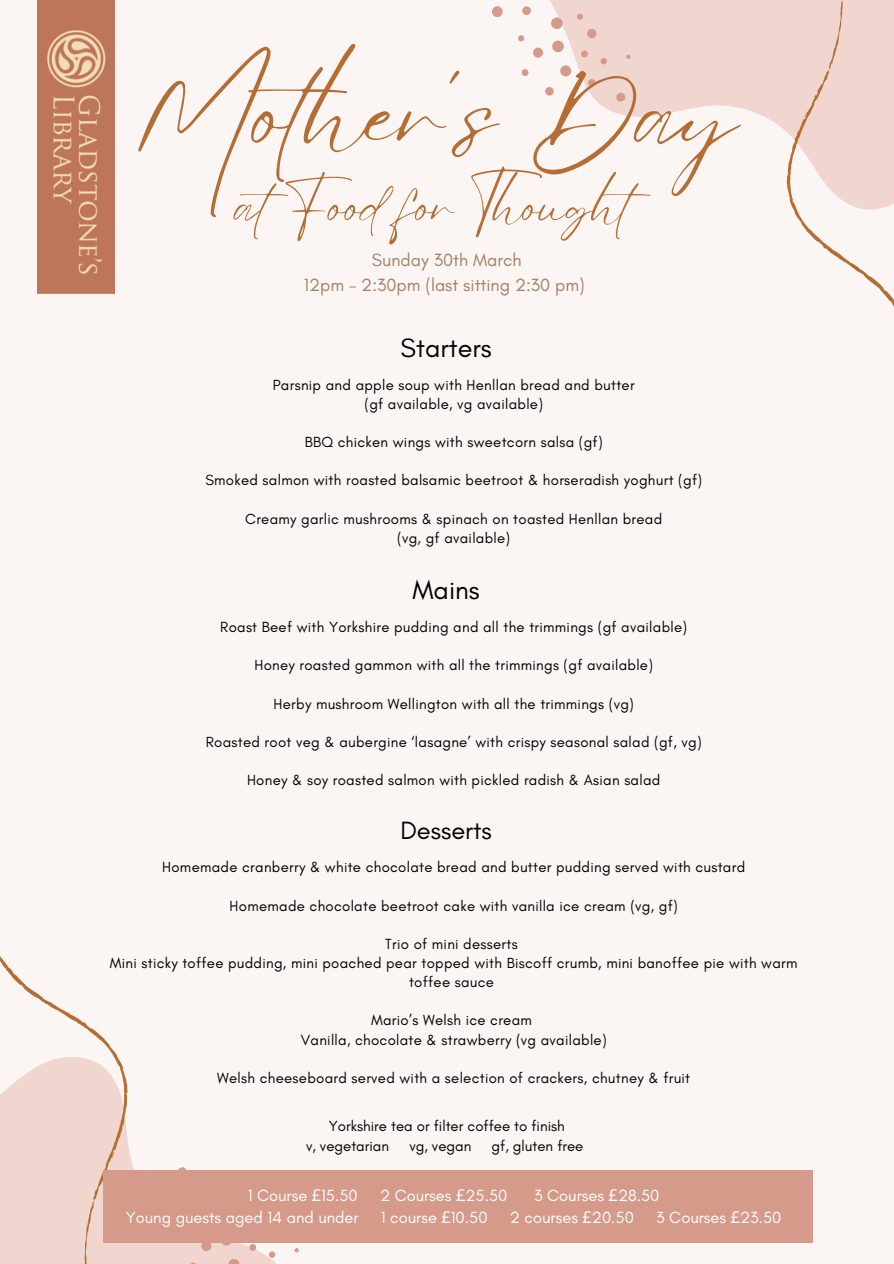
<style>
.page{position:relative;width:894px;height:1264px;background:#fff}
.page>*{position:absolute;margin:0;border:0;box-sizing:border-box;transform-origin:0 0}
.t1{font:102.45px "Eyesome Script";color:#b46e33}
.t2{font:49.95px "Eyesome Script";color:#b46e33}
.t3{font:27px "Glacial Indifference";color:#000}
.t4{font:25.5px "Glacial Indifference";color:#000}
.t5{font:18px/24.8px "Glacial Indifference";color:#a38165;text-align:center}
.t6{font:16.5px "Glacial Indifference";color:#fff}
.t7{font:15px/19.2px "Glacial Indifference";letter-spacing:.02em;color:#000;text-align:center}
.t8{font:15px "Glacial Indifference";color:#000}
.s1{font-family:"Noto Sans"}
</style>
<div class="page">
<div style="left:0;top:0;width:893px;height:1263px;background:#fbf5f4"></div>
<svg style="left:227px;top:1242px;width:182px;height:21px"></svg>
<svg style="left:0;top:956px;width:227px;height:307px"></svg>
<svg style="left:120px;top:1116px;width:5px;height:4px"></svg>
<svg style="left:91px;top:1199px;width:5px;height:5px"></svg>
<svg style="left:122px;top:1104px;width:5px;height:5px"></svg>
<div style="left:201px;top:1240px;width:10px;height:11px;background:#d59a8a;border-radius:5px"></div>
<svg style="left:219px;top:1242px;width:14px;height:5px"></svg>
<svg style="left:173px;top:1166px;width:14px;height:3px"></svg>
<svg style="left:189px;top:1261px;width:8px;height:2px"></svg>
<svg style="left:268px;top:1250px;width:8px;height:8px"></svg>
<svg style="left:226px;top:1256px;width:16px;height:7px"></svg>
<svg style="left:248px;top:1243px;width:9px;height:8px"></svg>
<svg style="left:294px;top:1247px;width:5px;height:5px"></svg>
<svg style="left:528px;top:0;width:173px;height:117px;fill:#f1d5cf"></svg>
<svg style="left:701px;top:0;width:192px;height:305px;fill:#f1d5cf"></svg>
<svg style="left:791px;top:147px;width:5px;height:4px"></svg>
<svg style="left:827px;top:67px;width:4px;height:4px"></svg>
<svg style="left:788px;top:159px;width:5px;height:4px"></svg>
<svg style="left:532px;top:47px;width:11px;height:11px"></svg>
<svg style="left:549px;top:16px;width:15px;height:14px"></svg>
<div style="left:522px;top:6px;width:8px;height:9px;background:#d59a8a;border-radius:50%"></div>
<svg style="left:518px;top:35px;width:7px;height:7px"></svg>
<svg style="left:550px;top:39px;width:15px;height:15px"></svg>
<svg style="left:492px;top:6px;width:11px;height:11px"></svg>
<svg style="left:521px;top:68px;width:8px;height:9px"></svg>
<svg style="left:544px;top:86px;width:10px;height:11px"></svg>
<svg style="left:599px;top:57px;width:8px;height:8px"></svg>
<svg style="left:587px;top:78px;width:9px;height:9px"></svg>
<svg style="left:558px;top:63px;width:15px;height:16px"></svg>
<svg style="left:585px;top:28px;width:12px;height:11px"></svg>
<svg style="left:576px;top:13px;width:7px;height:7px"></svg>
<svg style="left:580px;top:50px;width:8px;height:8px"></svg>
<svg style="left:625px;top:54px;width:6px;height:6px"></svg>
<svg style="left:625px;top:77px;width:3px;height:4px"></svg>
<svg style="left:615px;top:92px;width:11px;height:11px"></svg>
<img style="left:38px;top:1px;width:76px;height:292px">
<div style="left:103px;top:1169px;width:709px;height:73px;background:#d59a8a"></div>
<p class="t1" style="left:133px;top:46px;width:606px">Mother’s Day</p>
<h1 class="t5" style="left:304px;top:247px;width:282px">Sunday 30th March<br>12pm - 2:30pm (last sitting 2:30 pm)</h1>
<p class="t2" style="left:235px;top:173px;width:436px">atFood for Thought</p>
<p class="t3" style="left:400px;top:331px;width:92px">Starters</p>
<p class="t7" style="left:273px;top:375px;width:363px">Parsnip and apple soup with Henllan bread and butter</p>
<p class="t7" style="left:364px;top:394px;width:180px">(gf available, vg available)</p>
<h3 class="t7" style="left:305px;top:432px;width:299px">BBQ chicken wings with sweetcorn salsa (gf)</h3>
<p class="t7" style="left:205px;top:470px;width:498px">Smoked salmon with roasted balsamic beetroot &amp; horseradish yoghurt (gf)</p>
<p class="t7" style="left:245px;top:508px;width:418px">Creamy garlic mushrooms &amp; spinach on toasted Henllan bread</p>
<p class="t7" style="left:397px;top:528px;width:114px">(vg, gf available)</p>
<p class="t3" style="left:412px;top:573px;width:69px">Mains</p>
<p class="t7" style="left:220px;top:617px;width:468px">Roast Beef with Yorkshire pudding and all the trimmings (gf available)</p>
<p class="t7" style="left:254px;top:655px;width:400px">Honey roasted gammon with all the trimmings (gf available)</p>
<h3 class="t7" style="left:273px;top:693px;width:361px">Herby mushroom Wellington with all the trimmings (vg)</h3>
<p class="t7" style="left:206px;top:732px;width:497px">Roasted root veg &amp; aubergine ‘lasagne’ with crispy seasonal salad (gf, vg)</p>
<p class="t7" style="left:247px;top:770px;width:414px">Honey &amp; soy roasted salmon with pickled radish &amp; Asian salad</p>
<p class="t4" style="left:400px;top:815px;width:93px">Desserts</p>
<h2 class="t7" style="left:162px;top:857px;width:584px">Homemade cranberry &amp; white chocolate bread and butter pudding served with custard</h2>
<h4 class="t7" style="left:229px;top:895px;width:449px">Homemade chocolate beetroot cake with vanilla ice cream (vg, gf)</h4>
<h3 class="t7" style="left:385px;top:934px;width:134px">Trio of mini desserts</h3>
<p class="t7" style="left:110px;top:953px;width:689px">Mini sticky toffee pudding, mini poached pear topped with Biscoff crumb, mini banoffee pie with warm toffee sauce</p>
<p class="t7" style="left:371px;top:1010px;width:162px">Mario’s Welsh ice cream</p>
<p class="t7" style="left:301px;top:1029px;width:307px">Vanilla, chocolate &amp; strawberry (vg available)</p>
<p class="t7" style="left:217px;top:1067px;width:474px">Welsh cheeseboard served with a selection of crackers, chutney &amp; fruit</p>
<p class="t8" style="left:329px;top:1116px;width:237px">Yorkshire tea or filter coffee to finish</p>
<p class="t8" style="left:306px;top:1137px;width:85px">v, vegetarian</p>
<p class="t7" style="left:409px;top:1136px;width:63px">vg, vegan</p>
<p class="t8" style="left:491px;top:1137px;width:93px">gf, gluten free</p>
<p class="t6" style="left:248px;top:1184px;width:111px">1 Course <span class="s1">£</span>15.50</p>
<p class="t6" style="left:380px;top:1184px;width:129px">2 Courses <span class="s1">£</span>25.50</p>
<p class="t6" style="left:534px;top:1184px;width:127px">3 Courses <span class="s1">£</span>28.50</p>
<p class="t6" style="left:126px;top:1207px;width:234px">Young guests aged 14 and under</p>
<p class="t6" style="left:381px;top:1207px;width:108px">1 course <span class="s1">£</span>10.50</p>
<p class="t6" style="left:509px;top:1207px;width:125px">2 courses <span class="s1">£</span>20.50</p>
<p class="t6" style="left:656px;top:1207px;width:127px">3 Courses <span class="s1">£</span>23.50</p>
</div>
